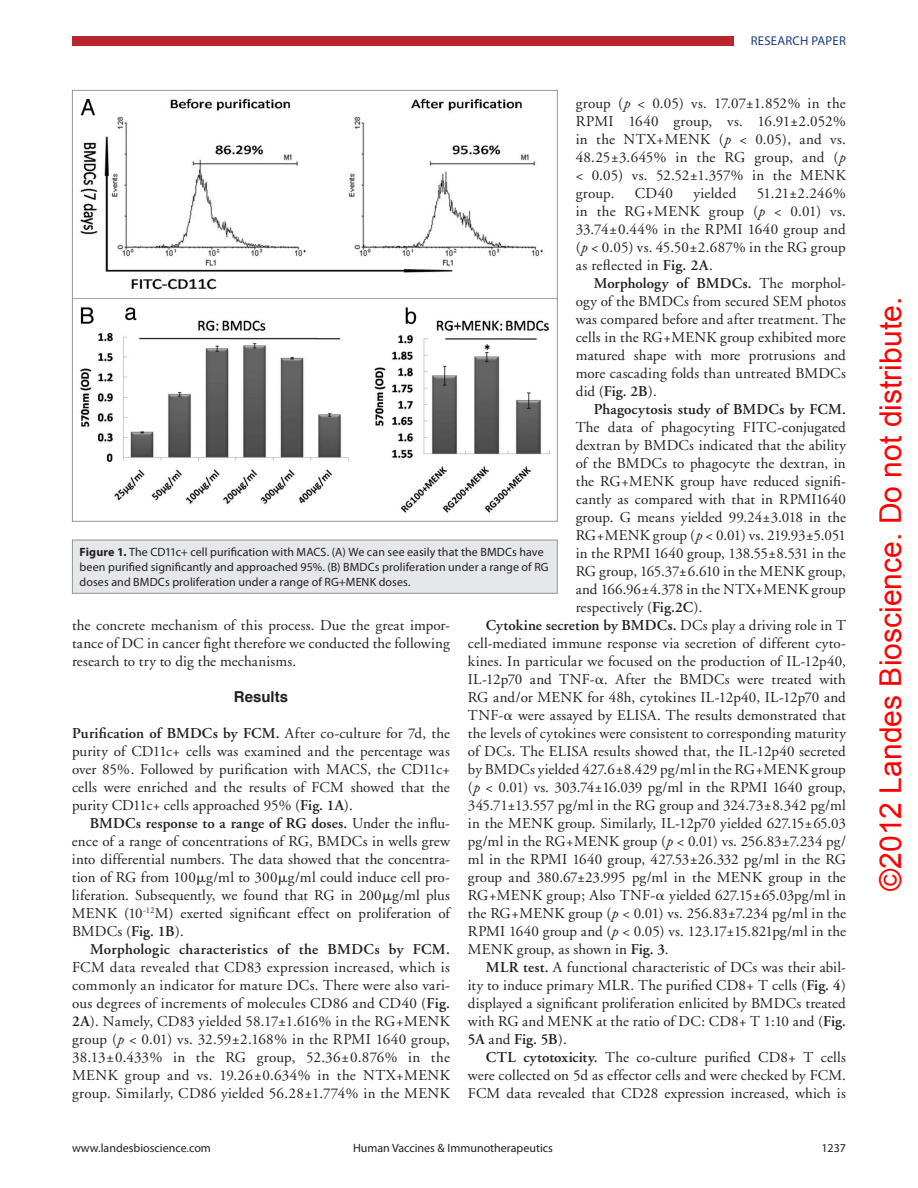
<style>
.page{position:relative;width:918px;height:1188px;background:#fff}
.page>*{position:absolute;margin:0;border:0;box-sizing:border-box;transform-origin:0 0}
.t1{font:30.15px "Arial";color:#f00}
.t2{font:15px/18px "Adobe Garamond";letter-spacing:.01em;color:#231f20;text-align:justify}
.t3{font:600 15px "Adobe Garamond";letter-spacing:.01em;color:#231f20}
.t4{font:700 15px "Helvetica";color:#231f20}
.t5{font:12.75px "Myriad Pro";letter-spacing:.02em;color:#193f7c}
.t6{font:12px/15px "Myriad Pro";letter-spacing:.01em;color:#231f20}
.s1{font-style:italic}
.s2{font-weight:600}
.s3{font-weight:400}
.s4{font-family:"Universal Std Greekw Math Pi"}
.s5{font-weight:700}
</style>
<div class="page">
<div style="left:72px;top:36px;width:662px;height:10px;background:#b7262b"></div>
<img style="left:74px;top:98px;width:482px;height:415px">
<div style="left:72px;top:540px;width:485px;height:53px;background:#e6e7e9"></div>
<div style="left:72px;top:540px;width:486px;height:54px;border:1px solid #939598"></div>
<p class="t5" style="left:751px;top:33px;width:94px">research paper</p>
<p class="t2" style="left:576px;top:95px;width:272px">group (<span class="s1">p</span> &lt; 0.05) vs. 17.07±1.852% in the RPMI 1640 group, vs. 16.91±2.052% in the NTX+MENK (<span class="s1">p</span> &lt; 0.05), and vs.<br>48.25±3.645% in the RG group, and (<span class="s1">p </span>&lt; 0.05) vs. 52.52±1.357% in the MENK group.</p>
<p class="t2" style="left:635px;top:185px;width:40px">CD40</p>
<p class="t2" style="left:693px;top:185px;width:44px">yielded</p>
<p class="t2" style="left:576px;top:185px;width:272px;text-indent:181px">51.21±2.246% in the RG+MENK group (<span class="s1">p</span> &lt; 0.01) vs.<br>33.74±0.44% in the RPMI 1640 group and (<span class="s1">p</span> &lt; 0.05) vs. 45.50±2.687% in the RG group as reflected in <span class="s2">Fig. 2A</span>.</p>
<p class="t2" style="left:576px;top:275px;width:272px;text-indent:18px"><span class="s2">Morphology of BMDCs.</span> The morphol&shy;ogy of the BMDCs from secured SEM photos was compared before and after treatment. The cells in the RG+MENK group exhibited more matured shape with more protrusions and more cascading folds than untreated BMDCs did (<span class="s2">Fig. 2B</span>).</p>
<p class="t3" style="left:594px;top:401px;width:254px">Phagocytosis study of BMDCs by FCM.</p>
<p class="t2" style="left:576px;top:419px;width:272px">The data of phagocyting FITC-conjugated</p>
<p class="t2" style="left:576px;top:437px;width:272px">dextran by BMDCs indicated that the ability</p>
<p class="t2" style="left:576px;top:455px;width:272px">of the BMDCs to phagocyte the dextran, in</p>
<p class="t2" style="left:576px;top:473px;width:272px">the RG+MENK group have reduced signifi-</p>
<p class="t2" style="left:576px;top:491px;width:272px">cantly as compared with that in RPMI1640</p>
<p class="t2" style="left:576px;top:509px;width:272px">group. G means yielded 99.24±3.018 in the</p>
<p class="t2" style="left:576px;top:527px;width:272px">RG+MENK group (<span class="s1">p</span> &lt; 0.01) vs. 219.93±5.051</p>
<p class="t2" style="left:576px;top:545px;width:272px">in the RPMI 1640 group, 138.55±8.531 in the</p>
<p class="t2" style="left:576px;top:563px;width:272px">RG group, 165.37±6.610 in the MENK group,</p>
<p class="t2" style="left:576px;top:581px;width:272px">and 166.96±4.378 in the NTX+MENK group</p>
<p class="t2" style="left:576px;top:599px;width:128px">respectively (<span class="s2">Fig.2C</span>).</p>
<p class="t3" style="left:486px;top:617px;width:361px">Cytokine secretion by BMDCs. <span class="s3">DCs play a driving role in T</span></p>
<p class="t2" style="left:468px;top:635px;width:379px">cell-mediated immune response via secretion of different cyto-</p>
<p class="t2" style="left:468px;top:653px;width:379px">kines. In particular we focused on the production of IL-12p40,</p>
<p class="t2" style="left:468px;top:671px;width:379px">IL-12p70 and TNF-<span class="s4">α</span>. After the BMDCs were treated with</p>
<p class="t2" style="left:468px;top:689px;width:379px">RG and/or MENK for 48h, cytokines IL-12p40, IL-12p70 and</p>
<p class="t2" style="left:468px;top:707px;width:379px">TNF-<span class="s4">α</span> were assayed by ELISA. The results demonstrated that</p>
<p class="t2" style="left:468px;top:725px;width:379px">the levels of cytokines were consistent to corresponding maturity</p>
<p class="t2" style="left:468px;top:743px;width:379px">of DCs. The ELISA results showed that, the IL-12p40 secreted</p>
<p class="t2" style="left:468px;top:761px;width:379px">by BMDCs yielded 427.6±8.429 pg/ml in the RG+MENK group</p>
<p class="t2" style="left:468px;top:779px;width:379px">(<span class="s1">p</span> &lt; 0.01) vs. 303.74±16.039 pg/ml in the RPMI 1640 group,</p>
<p class="t2" style="left:468px;top:797px;width:379px">345.71±13.557 pg/ml in the RG group and 324.73±8.342 pg/ml</p>
<p class="t2" style="left:468px;top:815px;width:379px">in the MENK group. Similarly, IL-12p70 yielded 627.15±65.03</p>
<p class="t2" style="left:468px;top:833px;width:379px">pg/ml in the RG+MENK group (<span class="s1">p</span> &lt; 0.01) vs. 256.83±7.234 pg/</p>
<p class="t2" style="left:468px;top:851px;width:379px">ml in the RPMI 1640 group, 427.53±26.332 pg/ml in the RG</p>
<p class="t2" style="left:468px;top:869px;width:379px">group and 380.67±23.995 pg/ml in the MENK group in the</p>
<p class="t2" style="left:468px;top:887px;width:380px">RG+MENK group; Also TNF-<span class="s4">α</span> yielded 627.15±65.03pg/ml in</p>
<p class="t2" style="left:468px;top:905px;width:379px">the RG+MENK group (<span class="s1">p</span> &lt; 0.01) vs. 256.83±7.234 pg/ml in the</p>
<p class="t2" style="left:468px;top:923px;width:379px">RPMI 1640 group and (<span class="s1">p</span> &lt; 0.05) vs. 123.17±15.821pg/ml in the</p>
<p class="t2" style="left:468px;top:941px;width:202px">MENK group, as shown in <span class="s2">Fig. 3</span>.</p>
<p class="t2" style="left:486px;top:959px;width:361px"><span class="s2">MLR test.</span> A functional characteristic of DCs was their abil-</p>
<p class="t2" style="left:468px;top:977px;width:379px">ity to induce primary MLR. The purified CD8+ T cells (<span class="s2">Fig. 4</span>)</p>
<p class="t2" style="left:468px;top:995px;width:379px">displayed a significant proliferation enlicited by BMDCs treated</p>
<p class="t2" style="left:468px;top:1013px;width:379px">with RG and MENK at the ratio of DC: CD8+ T 1:10 and (<span class="s2">Fig.</span></p>
<p class="t3" style="left:468px;top:1031px;width:100px">5A <span class="s3">and</span> Fig. 5B<span class="s3">).</span></p>
<p class="t2" style="left:486px;top:1049px;width:361px"><span class="s2">CTL cytotoxicity.</span> The co-culture purified CD8+ T cells</p>
<p class="t2" style="left:468px;top:1067px;width:379px">were collected on 5d as effector cells and were checked by FCM.</p>
<p class="t2" style="left:468px;top:1085px;width:379px">FCM data revealed that CD28 expression increased, which is</p>
<p class="t6" style="left:80px;top:544px;width:471px"><span class="s5">Figure 1.</span> The CD11c+ cell purification with MAC S. (A) We can see easily that the BMDCs have been purified significantly and approached 95%. (B) BMDCs proliferation under a range of RG doses and BMDCs proliferation under a range of RG+MENK doses.</p>
<p class="t2" style="left:72px;top:617px;width:379px">the concrete mechanism of this process. Due the great impor&shy;tance of DC in cancer fight therefore we conducted the following research to try to dig the mechanisms.</p>
<p class="t4" style="left:234px;top:685px;width:56px">Results</p>
<p class="t2" style="left:72px;top:725px;width:379px"><span class="s2">Purification of BMDCs by FCM.</span> After co-culture for 7d, the purity of CD11c+ cells was examined and the percentage was over 85%. Followed by purification with MACS, the CD11c+ cells were enriched and the results of FCM showed that the purity CD11c+ cells approached 95% (<span class="s2">Fig. 1A</span>).</p>
<p class="t2" style="left:72px;top:815px;width:380px;text-indent:18px"><span class="s2">BMDCs response to a range of RG doses.</span> Under the influ&shy;ence of a range of concentrations of RG, BMDCs in wells grew into differential numbers. The data showed that the concentra&shy;tion of RG from 100<span class="s4">μ</span>g/ml to 300<span class="s4">μ</span>g/ml could induce cell pro&shy;liferation. Subsequently, we found that RG in 200<span class="s4">μ</span>g/ml plus MENK (10<sup>-12</sup>M) exerted significant effect on proliferation of BMDCs (<span class="s2">Fig. 1B</span>).</p>
<p class="t3" style="left:90px;top:941px;width:361px">Morphologic characteristics of the BMDCs by FCM.</p>
<p class="t2" style="left:72px;top:959px;width:379px">FCM data revealed that CD83 expression increased, which is commonly an indicator for mature DCs. There were also vari&shy;ous degrees of increments of molecules CD86 and CD40 (<span class="s2">Fig.<br>2A</span>). Namely, CD83 yielded 58.17±1.616% in the RG+MENK group (<span class="s1">p</span> &lt; 0.01) vs. 32.59±2.168% in the RPMI 1640 group, 38.13±0.433% in the RG group, 52.36±0.876% in the MENK group and vs. 19.26±0.634% in the NTX+MENK group. Similarly, CD86 yielded 56.28±1.774% in the MENK</p>
<p class="t6" style="left:72px;top:1140px;width:140px">www.landesbioscience.com</p>
<p class="t6" style="left:353px;top:1140px;width:201px">Human Vaccines &amp; Immunotherapeutics</p>
<p class="t6" style="left:821px;top:1140px;width:26px">1237</p>
<h1 class="t1" style="left:871px;top:891px;width:595px;rotate:-90deg">©2012 Landes Bioscience. Do not distribute.</h1>
</div>
